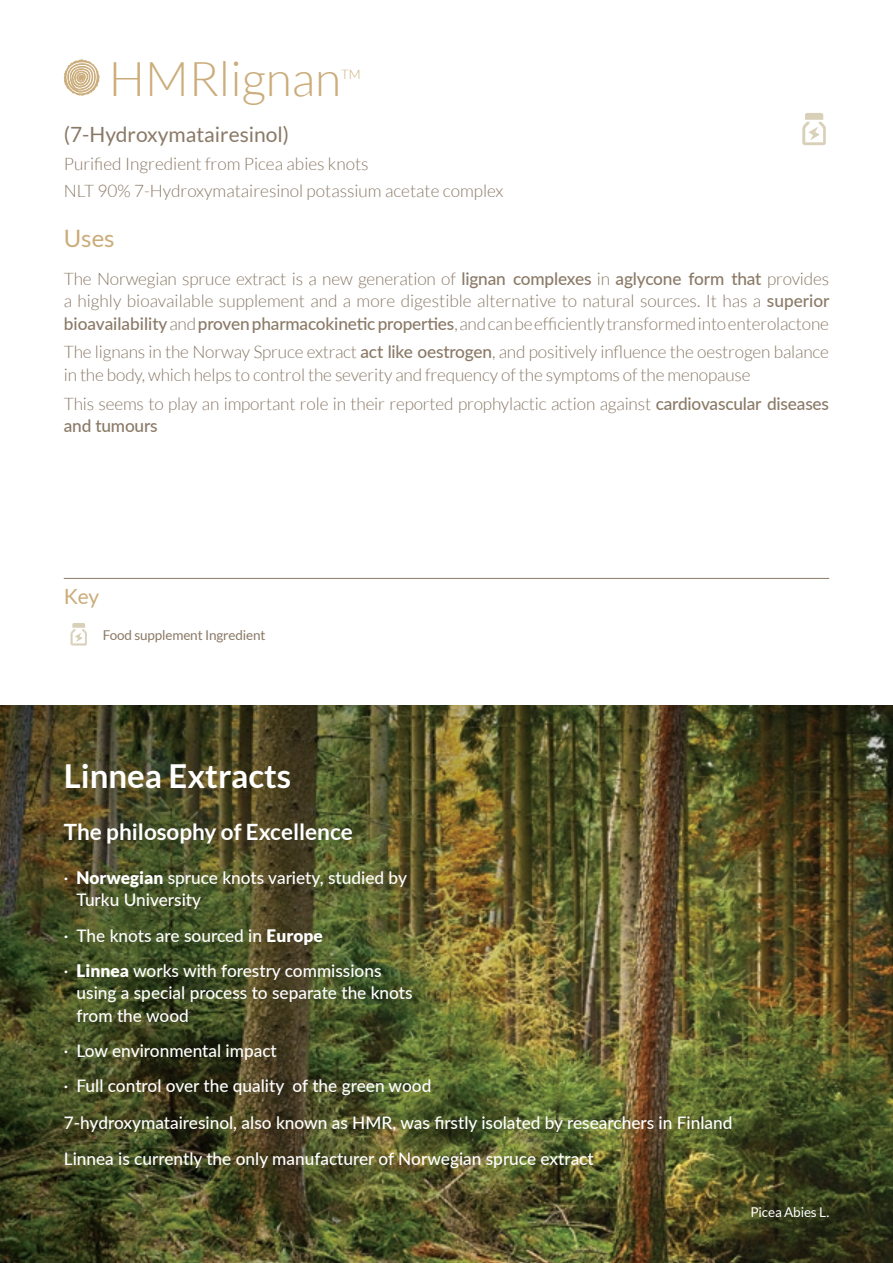
<style>
.page{position:relative;width:893px;height:1263px;background:#fff}
.page>*{position:absolute;margin:0;border:0;box-sizing:border-box;transform-origin:0 0}
.h1_green_-_new{font:300 48px "Lato";color:#cbac7a}
.Box_titles{font:700 33px "Lato";color:#fff}
.t1{font:24px "Lato";color:#cbac7a}
.Box_titles-2{font:700 22.5px "Lato";color:#fff}
.t2{font:21px "Lato";color:#8a7966}
.Titolo_legenda_con_f{font:21px "Lato";color:#cbac7a}
.normal_text{font:300 17.25px/22.5px "Lato";letter-spacing:-.01em;color:#8a7966}
.Green_box{font:500 17.25px/22.5px "Lato";color:#fff}
.t3{font:13.5px "Lato";letter-spacing:-.01em;color:#8a7966}
.t4{font:13.5px "Lato";letter-spacing:-.01em;color:#fff}
.h1_green_-_new-2{font:300 13.05px "Lato";color:#cbac7a}
.s1{font-weight:500}
.s2{font-weight:900}
</style>
<div class="page">
<img style="left:0;top:706px;width:893px;height:557px">
<svg style="left:64px;top:59px;width:35px;height:37px"></svg>
<svg style="left:802px;top:113px;width:24px;height:32px"></svg>
<svg style="left:71px;top:623px;width:16px;height:22px"></svg>
<hr style="left:64px;top:578px;width:765px;height:1px;background:#8a7966">
<p class="h1_green_-_new" style="left:109px;top:53px;width:234px">HMRlignan</p>
<p class="h1_green_-_new-2" style="left:341px;top:68px;width:21px">TM</p>
<h2 class="t2" style="left:64px;top:123px;width:227px">(7-Hydroxymatairesinol)</h2>
<p class="normal_text" style="left:64px;top:152px;width:306px">Purified Ingredient from Picea abies knots</p>
<p class="normal_text" style="left:64px;top:180px;width:441px">NLT 90% 7-Hydroxymatairesinol potassium acetate complex</p>
<p class="t1" style="left:64px;top:225px;width:52px">Uses</p>
<p class="normal_text" style="left:64px;top:267px;width:767px;text-align:justify">The Norwegian spruce extract is a new generation of <span class="s1">lignan complexes</span> in <span class="s1">aglycone form that</span> provides a highly bioavailable supplement and a more digestible alternative to natural sources. It has a <span class="s1">superior bioavailability</span> and <span class="s1">proven pharmacokinetic properties</span>, and can be efficiently transformed into enterolactone</p>
<p class="normal_text" style="left:64px;top:341px;width:767px">The lignans in the Norway Spruce extract <span class="s1">act like oestrogen</span>, and positively influence the oestrogen balance in the body, which helps to control the severity and frequency of the symptoms of the menopause</p>
<p class="normal_text" style="left:64px;top:392px;width:767px">This seems to play an important role in their reported prophylactic action against <span class="s1">cardiovascular diseases and tumours</span></p>
<p class="Titolo_legenda_con_f" style="left:64px;top:585px;width:37px">Key</p>
<h2 class="t3" style="left:103px;top:628px;width:164px">Food supplement Ingredient</h2>
<p class="Box_titles" style="left:64px;top:757px;width:229px">Linnea Extracts</p>
<p class="Box_titles-2" style="left:64px;top:819px;width:290px">The philosophy of Excellence</p>
<p class="Green_box" style="left:77px;top:866px;width:332px;text-indent:-13px">∙ <span class="s2">Norwegian</span> spruce knots variety, studied by<br>Turku University</p>
<p class="Green_box" style="left:64px;top:923px;width:261px">∙ The knots are sourced in <span class="s2">Europe</span></p>
<p class="Green_box" style="left:77px;top:959px;width:338px;text-indent:-13px">∙ <span class="s2">Linnea</span> works with forestry commissions using a special process to separate the knots from the wood</p>
<p class="Green_box" style="left:64px;top:1039px;width:215px">∙ Low environmental impact</p>
<p class="Green_box" style="left:64px;top:1074px;width:369px">∙ Full control over the quality of the green wood</p>
<p class="Green_box" style="left:64px;top:1111px;width:670px">7-hydroxymatairesinol, also known as HMR, was firstly isolated by researchers in Finland</p>
<p class="Green_box" style="left:64px;top:1146px;width:531px">Linnea is currently the only manufacturer of Norwegian spruce extract</p>
<h2 class="t4" style="left:750px;top:1205px;width:80px">Picea Abies L.</h2>
</div>
